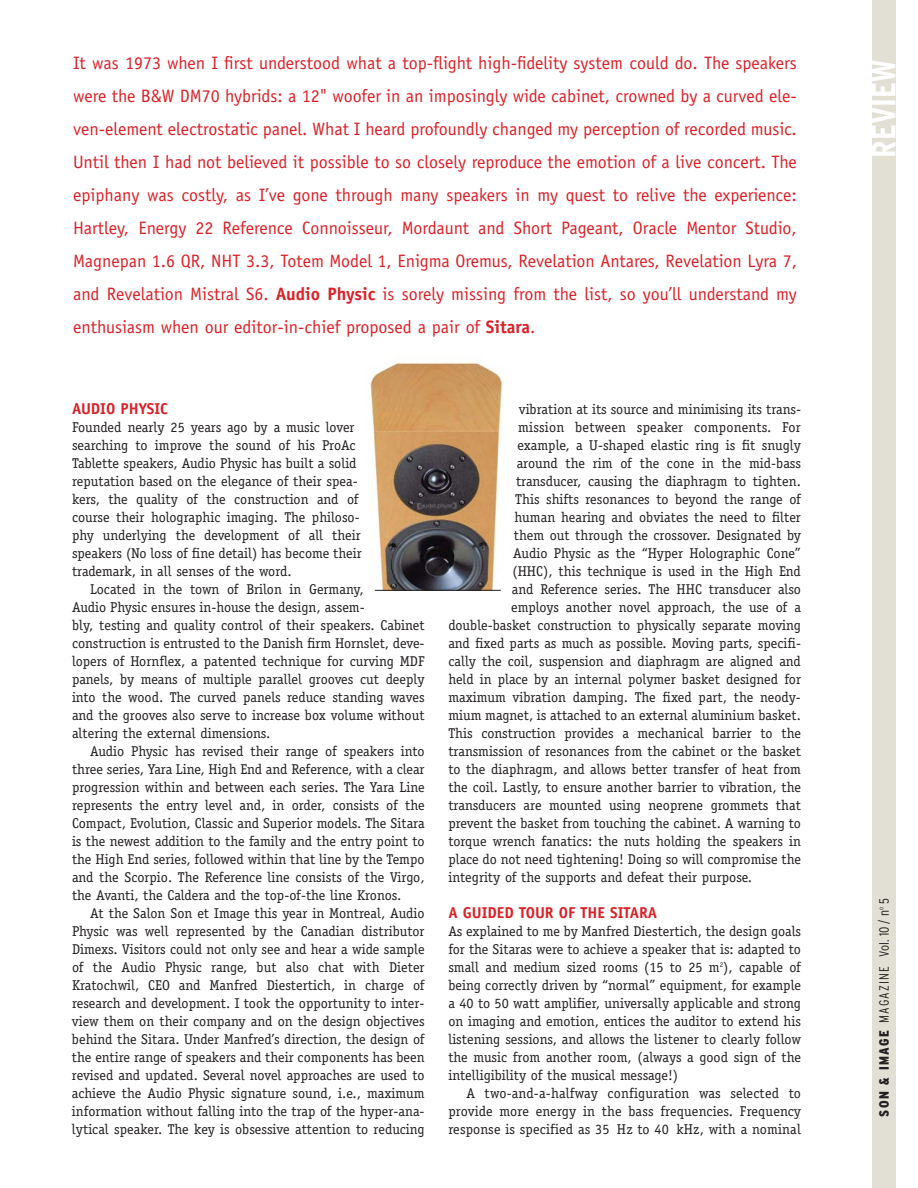
<style>
.page{position:relative;width:918px;height:1188px;background:#fff}
.page>*{position:absolute;margin:0;border:0;box-sizing:border-box;transform-origin:0 0}
.t1{font:700 condensed 33.75px "Interstate";color:#fff}
.t2{font:18px/33px "Officina Sans";color:#d92128;text-align:justify}
.t3{font:700 15.75px "Officina Sans";color:#d92128}
.t4{font:14.25px "Officina Serif";color:#231f20}
.t5{font:14.25px "Officina Serif";letter-spacing:-.02em;color:#231f20}
.t6{font:300 condensed 13.5px "Interstate";letter-spacing:.085em;color:#231f20}
.s1{font-weight:700}
.s2{font-weight:900}
</style>
<div class="page">
<img style="left:370px;top:362px;width:133px;height:229px">
<div style="left:872px;top:0;width:24px;height:1188px;background:#e2dfd5"></div>
<hr style="left:375px;top:590px;width:126px;height:1px;background:#231f20">
<p class="t2" style="left:73px;top:47px;width:725px">It was 1973 when I first understood what a top-flight high-fidelity system could do. The speakers were the B&amp;W DM70 hybrids: a 12" woofer in an imposingly wide cabinet, crowned by a curved ele&shy;ven-element electrostatic panel. What I heard profoundly changed my perception of recorded music.<br>Until then I had not believed it possible to so closely reproduce the emotion of a live concert. The epiphany was costly, as I’ve gone through many speakers in my quest to relive the experience:<br>Hartley, Energy 22 Reference Connoisseur, Mordaunt and Short Pageant, Oracle Mentor Studio, Magnepan 1.6 QR, NHT 3.3, Totem Model 1, Enigma Oremus, Revelation Antares, Revelation Lyra 7, and Revelation Mistral S6. <span class="s1">Audio Physic</span> is sorely missing from the list, so you’ll understand my enthusiasm when our editor-in-chief proposed a pair of <span class="s1">Sitara</span>.</p>
<p class="t3" style="left:72px;top:403px;width:98px">AUDIO PHYSIC</p>
<p class="t5" style="left:72px;top:422px;width:284px">Founded nearly 25 years ago by a music lover</p>
<p class="t4" style="left:72px;top:440px;width:285px">searching to improve the sound of his ProAc</p>
<p class="t4" style="left:72px;top:458px;width:286px">Tablette speakers, Audio Physic has built a solid</p>
<p class="t4" style="left:72px;top:476px;width:287px">reputation based on the elegance of their spea-</p>
<p class="t4" style="left:72px;top:494px;width:288px">kers, the quality of the construction and of</p>
<p class="t4" style="left:72px;top:512px;width:289px">course their holographic imaging. The philoso-</p>
<p class="t4" style="left:72px;top:530px;width:290px">phy underlying the development of all their</p>
<p class="t4" style="left:72px;top:548px;width:291px">speakers (No loss of fine detail) has become their</p>
<p class="t4" style="left:72px;top:566px;width:221px">trademark, in all senses of the word.</p>
<p class="t4" style="left:90px;top:584px;width:275px">Located in the town of Brilon in Germany,</p>
<p class="t4" style="left:72px;top:602px;width:294px">Audio Physic ensures in-house the design, assem-</p>
<p class="t4" style="left:72px;top:620px;width:354px">bly, testing and quality control of their speakers. Cabinet</p>
<p class="t4" style="left:72px;top:638px;width:354px">construction is entrusted to the Danish firm Hornslet, deve-</p>
<p class="t4" style="left:72px;top:656px;width:354px">lopers of Hornflex, a patented technique for curving MDF</p>
<p class="t4" style="left:72px;top:674px;width:354px">panels, by means of multiple parallel grooves cut deeply</p>
<p class="t4" style="left:72px;top:692px;width:354px">into the wood. The curved panels reduce standing waves</p>
<p class="t4" style="left:72px;top:710px;width:354px">and the grooves also serve to increase box volume without</p>
<p class="t4" style="left:72px;top:728px;width:200px">altering the external dimensions.</p>
<p class="t4" style="left:90px;top:746px;width:336px">Audio Physic has revised their range of speakers into</p>
<p class="t4" style="left:72px;top:764px;width:354px">three series, Yara Line, High End and Reference, with a clear</p>
<p class="t4" style="left:72px;top:782px;width:354px">progression within and between each series. The Yara Line</p>
<p class="t4" style="left:72px;top:800px;width:354px">represents the entry level and, in order, consists of the</p>
<p class="t4" style="left:72px;top:818px;width:354px">Compact, Evolution, Classic and Superior models. The Sitara</p>
<p class="t4" style="left:72px;top:836px;width:354px">is the newest addition to the family and the entry point to</p>
<p class="t4" style="left:72px;top:854px;width:354px">the High End series, followed within that line by the Tempo</p>
<p class="t4" style="left:72px;top:872px;width:354px">and the Scorpio. The Reference line consists of the Virgo,</p>
<p class="t4" style="left:72px;top:890px;width:331px">the Avanti, the Caldera and the top-of-the line Kronos.</p>
<p class="t4" style="left:90px;top:908px;width:336px">At the Salon Son et Image this year in Montreal, Audio</p>
<p class="t4" style="left:72px;top:926px;width:354px">Physic was well represented by the Canadian distributor</p>
<p class="t4" style="left:72px;top:944px;width:354px">Dimexs. Visitors could not only see and hear a wide sample</p>
<p class="t4" style="left:72px;top:962px;width:354px">of the Audio Physic range, but also chat with Dieter</p>
<p class="t4" style="left:72px;top:980px;width:354px">Kratochwil, CEO and Manfred Diestertich, in charge of</p>
<p class="t4" style="left:72px;top:998px;width:354px">research and development. I took the opportunity to inter-</p>
<p class="t4" style="left:72px;top:1016px;width:354px">view them on their company and on the design objectives</p>
<p class="t4" style="left:72px;top:1034px;width:354px">behind the Sitara. Under Manfred’s direction, the design of</p>
<p class="t4" style="left:72px;top:1052px;width:354px">the entire range of speakers and their components has been</p>
<p class="t4" style="left:72px;top:1070px;width:354px">revised and updated. Several novel approaches are used to</p>
<p class="t4" style="left:72px;top:1088px;width:354px">achieve the Audio Physic signature sound, i.e., maximum</p>
<p class="t4" style="left:72px;top:1106px;width:354px">information without falling into the trap of the hyper-ana-</p>
<p class="t4" style="left:72px;top:1124px;width:354px">lytical speaker. The key is obsessive attention to reducing</p>
<p class="t4" style="left:519px;top:404px;width:284px">vibration at its source and minimising its trans-</p>
<p class="t4" style="left:518px;top:422px;width:284px">mission between speaker components. For</p>
<p class="t4" style="left:517px;top:440px;width:285px">example, a U-shaped elastic ring is fit snugly</p>
<p class="t4" style="left:517px;top:458px;width:286px">around the rim of the cone in the mid-bass</p>
<p class="t4" style="left:516px;top:476px;width:286px">transducer, causing the diaphragm to tighten.</p>
<p class="t4" style="left:515px;top:494px;width:287px">This shifts resonances to beyond the range of</p>
<p class="t4" style="left:515px;top:512px;width:288px">human hearing and obviates the need to filter</p>
<p class="t4" style="left:514px;top:530px;width:289px">them out through the crossover. Designated by</p>
<p class="t4" style="left:513px;top:548px;width:289px">Audio Physic as the “Hyper Holographic Cone”</p>
<p class="t4" style="left:512px;top:566px;width:290px">(HHC), this technique is used in the High End</p>
<p class="t4" style="left:512px;top:584px;width:291px">and Reference series. The HHC transducer also</p>
<p class="t4" style="left:511px;top:602px;width:291px">employs another novel approach, the use of a</p>
<p class="t4" style="left:448px;top:620px;width:354px">double-basket construction to physically separate moving</p>
<p class="t4" style="left:448px;top:638px;width:354px">and fixed parts as much as possible. Moving parts, specifi-</p>
<p class="t4" style="left:448px;top:656px;width:354px">cally the coil, suspension and diaphragm are aligned and</p>
<p class="t4" style="left:448px;top:674px;width:354px">held in place by an internal polymer basket designed for</p>
<p class="t4" style="left:448px;top:692px;width:354px">maximum vibration damping. The fixed part, the neody-</p>
<p class="t4" style="left:448px;top:710px;width:354px">mium magnet, is attached to an external aluminium basket.</p>
<p class="t4" style="left:448px;top:728px;width:354px">This construction provides a mechanical barrier to the</p>
<p class="t4" style="left:448px;top:746px;width:354px">transmission of resonances from the cabinet or the basket</p>
<p class="t4" style="left:448px;top:764px;width:354px">to the diaphragm, and allows better transfer of heat from</p>
<p class="t4" style="left:448px;top:782px;width:354px">the coil. Lastly, to ensure another barrier to vibration, the</p>
<p class="t4" style="left:448px;top:800px;width:354px">transducers are mounted using neoprene grommets that</p>
<p class="t4" style="left:448px;top:818px;width:354px">prevent the basket from touching the cabinet. A warning to</p>
<p class="t4" style="left:448px;top:836px;width:354px">torque wrench fanatics: the nuts holding the speakers in</p>
<p class="t4" style="left:448px;top:854px;width:354px">place do not need tightening! Doing so will compromise the</p>
<p class="t4" style="left:448px;top:872px;width:305px">integrity of the supports and defeat their purpose.</p>
<p class="t3" style="left:448px;top:907px;width:210px">A GUIDED TOUR OF THE SITARA</p>
<p class="t4" style="left:448px;top:926px;width:354px">As explained to me by Manfred Diestertich, the design goals</p>
<p class="t4" style="left:448px;top:944px;width:354px">for the Sitaras were to achieve a speaker that is: adapted to</p>
<p class="t4" style="left:448px;top:962px;width:354px">small and medium sized rooms (15 to 25 m<sup>2</sup>), capable of</p>
<p class="t4" style="left:448px;top:980px;width:354px">being correctly driven by “normal” equipment, for example</p>
<p class="t4" style="left:448px;top:998px;width:354px">a 40 to 50 watt amplifier, universally applicable and strong</p>
<p class="t4" style="left:448px;top:1016px;width:354px">on imaging and emotion, entices the auditor to extend his</p>
<p class="t4" style="left:448px;top:1034px;width:354px">listening sessions, and allows the listener to clearly follow</p>
<p class="t4" style="left:448px;top:1052px;width:354px">the music from another room, (always a good sign of the</p>
<p class="t4" style="left:448px;top:1070px;width:231px">intelligibility of the musical message!)</p>
<p class="t4" style="left:466px;top:1088px;width:336px">A two-and-a-halfway configuration was selected to</p>
<p class="t4" style="left:448px;top:1106px;width:354px">provide more energy in the bass frequencies. Frequency</p>
<p class="t4" style="left:448px;top:1124px;width:354px">response is specified as 35 Hz to 40 kHz, with a nominal</p>
<p class="t1" style="left:871px;top:158px;width:99px;rotate:-90deg">REVIEW</p>
<p class="t6" style="left:879px;top:1117px;width:220px;rotate:-90deg"><span class="s2">SON &amp; IMAGE</span> MAGAZINE Vol. 10 / n<sup>o</sup> 5</p>
</div>
